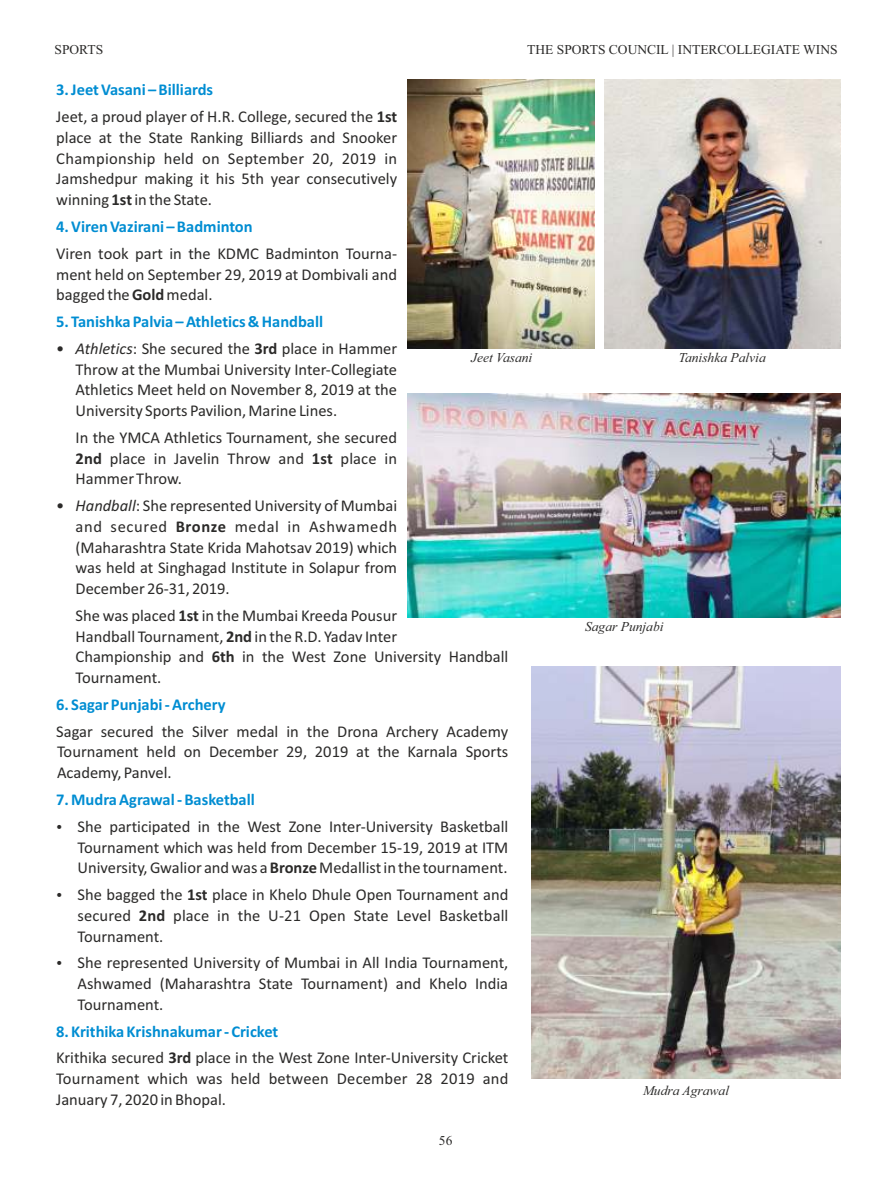
<style>
.page{position:relative;width:891px;height:1188px;background:#fff}
.page>*{position:absolute;margin:0;border:0;box-sizing:border-box;transform-origin:0 0}
.t1{font:16.5px/20.7px "Calibri";color:#2b2a29;text-align:justify}
.t2{font:700 16.5px "Calibri";color:#008dd2}
.t3{font:italic 13.5px "Times New Roman";color:#2b2a29}
.t4{font:13.5px "Times New Roman";color:#2b2a29}
.s1{font-weight:700;color:#008dd2}
.s2{font-weight:700}
.s3{font-style:italic}
</style>
<div class="page">
<img style="left:408px;top:80px;width:187px;height:268px">
<img style="left:408px;top:394px;width:433px;height:224px">
<img style="left:605px;top:80px;width:236px;height:268px">
<img style="left:531px;top:666px;width:310px;height:413px">
<p class="t4" style="left:55px;top:44px;width:50px">SPORTS</p>
<p class="t4" style="left:527px;top:45px;width:312px">THE SPORTS COUNCIL | INTERCOLLEGIATE WINS</p>
<p class="t1" style="left:56px;top:78px;width:342px;line-height:26.8px"><span class="s1">3. Jeet Vasani – Billiards<br></span>Jeet, a proud player of H.R. College, secured the <span class="s2">1st</span></p>
<p class="t1" style="left:56px;top:129px;width:342px">place at the State Ranking Billiards and Snooker Championship held on September 20, 2019 in Jamshedpur making it his 5th year consecutively winning <span class="s2">1st</span>in the State.</p>
<p class="t2" style="left:56px;top:220px;width:198px">4. Viren Vazirani – Badminton</p>
<p class="t1" style="left:56px;top:244px;width:342px">Viren took part in the KDMC Badminton Tourna&shy;ment held on September 29, 2019 at Dombivali and bagged the <span class="s2">Gold</span>medal.</p>
<p class="t2" style="left:56px;top:315px;width:268px">5. Tanishka Palvia – Athletics &amp; Handball</p>
<p class="t1" style="left:76px;top:339px;width:323px;text-indent:-19px">• <span class="s3">Athletics</span>: She secured the <span class="s2">3rd</span> place in Hammer Throw at the Mumbai University Inter-Collegiate Athletics Meet held on November 8, 2019 at the University Sports Pavilion, Marine Lines.</p>
<p class="t1" style="left:76px;top:428px;width:323px">In the YMCA Athletics Tournament, she secured <span class="s2">2nd</span> place in Javelin Throw and <span class="s2">1st</span> place in Hammer Throw.</p>
<p class="t1" style="left:76px;top:497px;width:323px;text-indent:-19px">• <span class="s3">Handball</span>: She represented University of Mumbai and secured <span class="s2">Bronze</span> medal in Ashwamedh (Maharashtra State Krida Mahotsav 2019) which was held at Singhagad Institute in Solapur from December 26-31, 2019.</p>
<p class="t1" style="left:76px;top:606px;width:434px;text-align:left">She was placed <span class="s2">1st</span> in the Mumbai Kreeda Pousur<br>Handball Tournament, <span class="s2">2nd</span> in the R.D. Yadav Inter<br>Championship and <span class="s2">6th</span> in the West Zone University Handball Tournament.</p>
<p class="t2" style="left:56px;top:698px;width:171px">6. Sagar Punjabi - Archery</p>
<p class="t1" style="left:56px;top:722px;width:454px">Sagar secured the Silver medal in the Drona Archery Academy Tournament held on December 29, 2019 at the Karnala Sports Academy, Panvel.</p>
<p class="t2" style="left:56px;top:793px;width:200px">7. Mudra Agrawal - Basketball</p>
<p class="t1" style="left:78px;top:817px;width:432px">She participated in the West Zone Inter-University Basketball Tournament which was held from December 15-19, 2019 at ITM University, Gwalior and was a <span class="s2">Bronze</span>Medallist in the tournament.</p>
<p class="t1" style="left:78px;top:886px;width:432px">She bagged the <span class="s2">1st</span> place in Khelo Dhule Open Tournament and secured <span class="s2">2nd</span> place in the U-21 Open State Level Basketball Tournament.</p>
<p class="t1" style="left:78px;top:954px;width:432px">She represented University of Mumbai in All India Tournament, Ashwamed (Maharashtra State Tournament) and Khelo India Tournament.</p>
<p class="t1" style="left:56px;top:1019px;width:454px;line-height:26.8px"><span class="s1">8. Krithika Krishnakumar - Cricket<br></span>Krithika secured <span class="s2">3rd</span> place in the West Zone Inter-University Cricket</p>
<p class="t1" style="left:56px;top:1070px;width:454px">Tournament which was held between December 28 2019 and<br>January 7, 2020 in Bhopal.</p>
<p class="t3" style="left:471px;top:352px;width:63px">Jeet Vasani</p>
<p class="t4" style="left:439px;top:1135px;width:15px">56</p>
<p class="t3" style="left:679px;top:353px;width:88px">Tanishka Palvia</p>
<p class="t3" style="left:585px;top:622px;width:80px">Sagar Punjabi</p>
<p class="t3" style="left:643px;top:1086px;width:88px">Mudra Agrawal</p>
</div>
